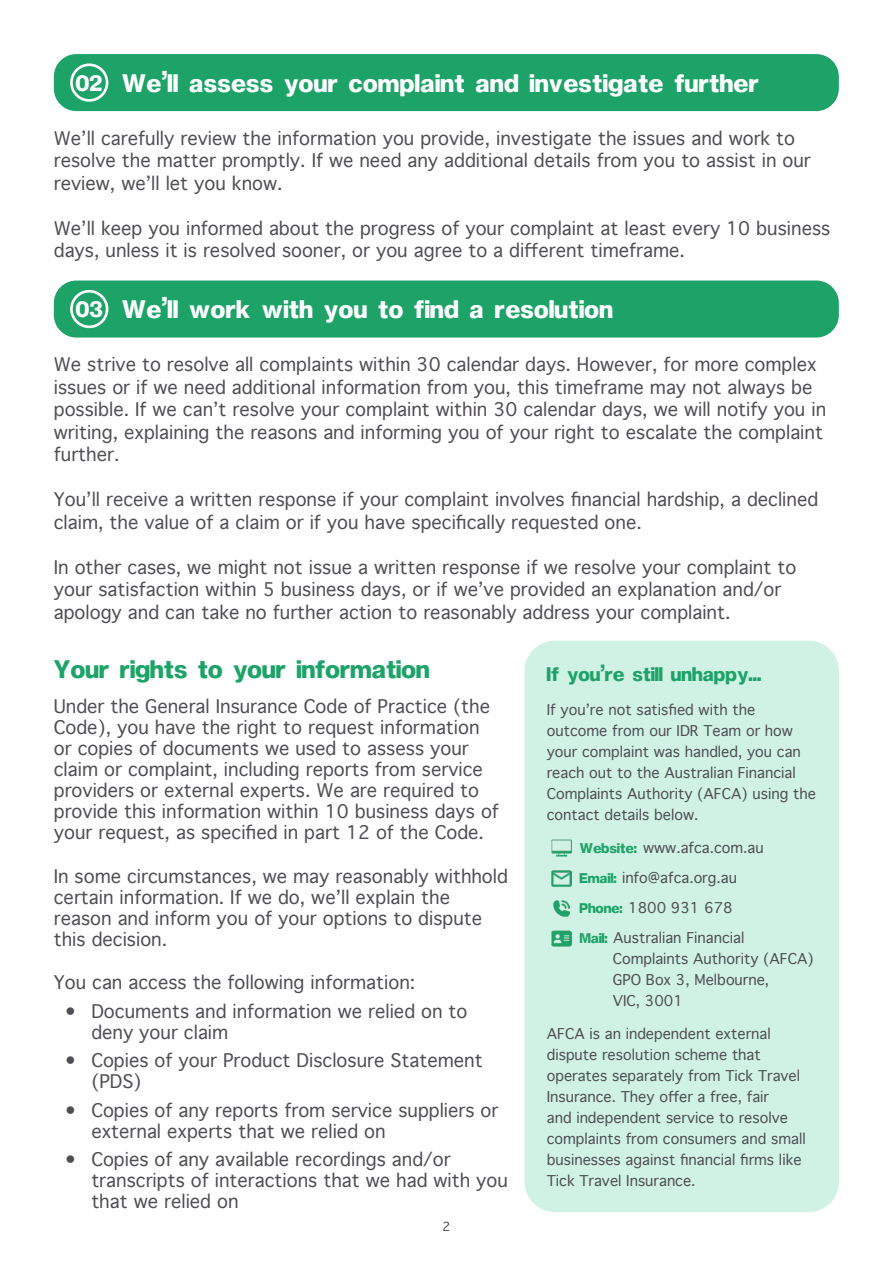
<style>
.page{position:relative;width:893px;height:1263px;background:#fff}
.page>*{position:absolute;margin:0;border:0;box-sizing:border-box;transform-origin:0 0}
.t1{font:700 27px "Geneva";letter-spacing:.02em;color:#fff}
.t2{font:700 27px "Geneva";letter-spacing:.01em;color:#1da368}
.t3{font:700 23.7px "Geneva";color:#fff}
.t4{font:700 21px "Geneva";letter-spacing:.01em;color:#1da368}
.t5{font:18px/21px "Geneva";color:#504e53}
.t6{font:14.25px/21px "Geneva";color:#504e53}
.t7{font:12px "Geneva";color:#504e53}
.s1{font-weight:700;font-size:15px;color:#1da368}
</style>
<div class="page">
<div style="left:54px;top:54px;width:785px;height:57px;background:#1da368;border-radius:22px"></div>
<div style="left:524px;top:641px;width:315px;height:571px;background:#d0f2e5;border-radius:30px"></div>
<img style="left:552px;top:930px;width:19px;height:17px">
<img style="left:553px;top:900px;width:17px;height:17px">
<img style="left:552px;top:870px;width:19px;height:17px">
<img style="left:552px;top:839px;width:19px;height:18px">
<div style="left:54px;top:281px;width:785px;height:57px;background:#1da368;border-radius:22px"></div>
<div style="left:70px;top:63px;width:38px;height:39px;border:3px solid #fff;border-radius:50%"></div>
<div style="left:70px;top:290px;width:38px;height:38px;border:3px solid #fff;border-radius:50%"></div>
<p class="t3" style="left:76px;top:71px;width:28px">02</p>
<p class="t1" style="left:122px;top:70px;width:638px">We’ll assess your complaint and investigate further</p>
<p class="t5" style="left:54px;top:127px;width:759px;line-height:22.5px">We’ll carefully review the information you provide, investigate the issues and work to resolve the matter promptly. If we need any additional details from you to assist in our review, we’ll let you know.</p>
<p class="t5" style="left:54px;top:217px;width:778px;line-height:22.5px">We’ll keep you informed about the progress of your complaint at least every 10 business days, unless it is resolved sooner, or you agree to a different timeframe.</p>
<p class="t3" style="left:76px;top:298px;width:28px">03</p>
<p class="t1" style="left:122px;top:296px;width:492px">We’ll work with you to find a resolution</p>
<p class="t5" style="left:54px;top:354px;width:774px;line-height:22.5px">We strive to resolve all complaints within 30 calendar days. However, for more complex issues or if we need additional information from you, this timeframe may not always be possible. If we can’t resolve your complaint within 30 calendar days, we will notify you in writing, explaining the reasons and informing you of your right to escalate the complaint further.</p>
<p class="t5" style="left:54px;top:489px;width:766px;line-height:22.5px">You’ll receive a written response if your complaint involves financial hardship, a declined claim, the value of a claim or if you have specifically requested one.</p>
<p class="t5" style="left:54px;top:556px;width:744px;line-height:22.5px">In other cases, we might not issue a written response if we resolve your complaint to your satisfaction within 5 business days, or if we’ve provided an explanation and/or apology and can take no further action to reasonably address your complaint.</p>
<p class="t2" style="left:54px;top:656px;width:377px">Your rights to your information</p>
<p class="t5" style="left:54px;top:697px;width:447px">Under the General Insurance Code of Practice (the Code), you have the right to request information or copies of documents we used to assess your claim or complaint, including reports from service providers or external experts. We are required to provide this information within 10 business days of your request, as specified in part 12 of the Code.</p>
<p class="t5" style="left:54px;top:866px;width:456px">In some circumstances, we may reasonably withhold certain information. If we do, we’ll explain the reason and inform you of your options to dispute this decision.</p>
<p class="t5" style="left:54px;top:973px;width:363px">You can access the following information:</p>
<p class="t5" style="left:91px;top:1001px;width:378px;text-indent:-27px">• Documents and information we relied on to deny your claim</p>
<p class="t5" style="left:91px;top:1051px;width:393px;text-indent:-27px">• Copies of your Product Disclosure Statement (PDS)</p>
<p class="t5" style="left:91px;top:1100px;width:409px;text-indent:-27px">• Copies of any reports from service suppliers or external experts that we relied on</p>
<p class="t5" style="left:91px;top:1150px;width:418px;text-indent:-27px">• Copies of any available recordings and/or transcripts of interactions that we had with you that we relied on</p>
<p class="t7" style="left:442px;top:1219px;width:10px">2</p>
<p class="t4" style="left:547px;top:664px;width:216px">If you’re still unhappy...</p>
<p class="t6" style="left:547px;top:699px;width:271px">If you’re not satisfied with the outcome from our IDR Team or how your complaint was handled, you can reach out to the Australian Financial Complaints Authority (AFCA) using the contact details below.</p>
<p class="t6" style="left:580px;top:837px;width:185px"><span class="s1">Website:</span> www.afca.com.au</p>
<p class="t6" style="left:580px;top:867px;width:159px"><span class="s1">Email:</span> info@afca.org.au</p>
<p class="t6" style="left:580px;top:897px;width:154px"><span class="s1">Phone:</span> 1800 931 678</p>
<p class="t6" style="left:580px;top:927px;width:166px"><span class="s1">Mail:</span> Australian Financial</p>
<p class="t6" style="left:613px;top:948px;width:203px">Complaints Authority (AFCA)</p>
<p class="t6" style="left:613px;top:969px;width:158px">GPO Box 3, Melbourne,</p>
<p class="t6" style="left:613px;top:990px;width:72px">VIC, 3001</p>
<p class="t6" style="left:547px;top:1023px;width:260px">AFCA is an independent external dispute resolution scheme that operates separately from Tick Travel Insurance. They offer a free, fair<br>and independent service to resolve complaints from consumers and small businesses against financial firms like Tick Travel Insurance.</p>
</div>
